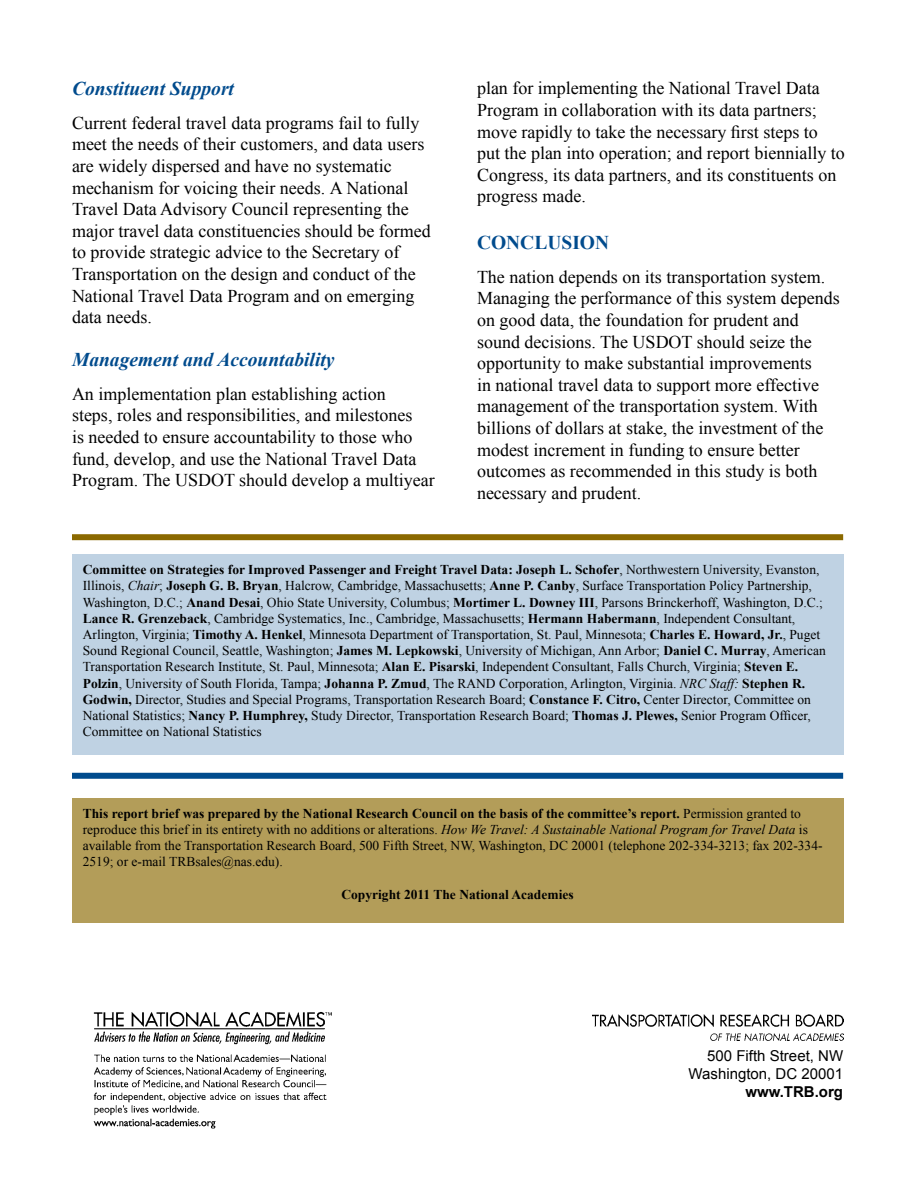
<style>
.page{position:relative;width:918px;height:1188px;background:#fff}
.page>*{position:absolute;margin:0;border:0;box-sizing:border-box;transform-origin:0 0}
.t1{font:italic 700 19.5px "Times New Roman";color:#004b8d}
.t2{font:700 19.5px "Times New Roman";color:#004b8d}
.t3{font:18px/21.6px "Times New Roman";color:#000}
.t4{font:15px/18px "Arial";color:#000;text-align:right}
.t5{font:700 15px "Arial";color:#000}
.t6{font:13.5px/16.2px "Times New Roman";color:#000}
.t7{font:700 13.5px "Times New Roman";color:#000}
.s1{font-weight:700}
.s2{font-style:italic}
</style>
<div class="page">
<div style="left:72px;top:798px;width:771px;height:124px;background:#b39d59"></div>
<div style="left:72px;top:554px;width:771px;height:201px;background:#bfd2e3"></div>
<div style="left:72px;top:773px;width:771px;height:6px;background:#004b8d"></div>
<img style="left:592px;top:1014px;width:251px;height:26px">
<img style="left:93px;top:1012px;width:239px;height:117px">
<div style="left:72px;top:534px;width:771px;height:6px;background:#8b6900"></div>
<h1 class="t1" style="left:72px;top:75px;width:164px">Constituent Support</h1>
<p class="t3" style="left:72px;top:112px;width:360px">Current federal travel data programs fail to fully meet the needs of their customers, and data users are widely dispersed and have no systematic mechanism for voicing their needs. A National Travel Data Advisory Council representing the major travel data constituencies should be formed to provide strategic advice to the Secretary of Transportation on the design and conduct of the National Travel Data Program and on emerging data needs.</p>
<h1 class="t1" style="left:72px;top:346px;width:264px">Management and Accountability</h1>
<p class="t3" style="left:72px;top:383px;width:364px">An implementation plan establishing action<br>steps, roles and responsibilities, and milestones<br>is needed to ensure accountability to those who fund, develop, and use the National Travel Data Program. The USDOT should develop a multiyear</p>
<p class="t3" style="left:477px;top:77px;width:369px">plan for implementing the National Travel Data Program in collaboration with its data partners; move rapidly to take the necessary first steps to put the plan into operation; and report biennially to Congress, its data partners, and its constituents on progress made.</p>
<h1 class="t2" style="left:477px;top:229px;width:134px">CONCLUSION</h1>
<p class="t3" style="left:477px;top:266px;width:364px">The nation depends on its transportation system.<br>Managing the performance of this system depends on good data, the foundation for prudent and sound decisions. The USDOT should seize the opportunity to make substantial improvements<br>in national travel data to support more effective management of the transportation system. With billions of dollars at stake, the investment of the modest increment in funding to ensure better outcomes as recommended in this study is both necessary and prudent.</p>
<p class="t6" style="left:83px;top:561px;width:744px"><span class="s1">Committee on Strategies for Improved Passenger and Freight Travel Data: Joseph L. Schofer</span>, Northwestern University, Evanston, Illinois, <span class="s2">Chair</span>; <span class="s1">Joseph G. B. Bryan</span>, Halcrow, Cambridge, Massachusetts; <span class="s1">Anne P. Canby</span>, Surface Transportation Policy Partnership, Washington, D.C.; <span class="s1">Anand Desai</span>, Ohio State University, Columbus; <span class="s1">Mortimer L. Downey III</span>, Parsons Brinckerhoff, Washington, D.C.; <span class="s1">Lance R. Grenzeback</span>, Cambridge Systematics, Inc., Cambridge, Massachusetts; <span class="s1">Hermann Habermann</span>, Independent Consultant, Arlington, Virginia; <span class="s1">Timothy A. Henkel</span>, Minnesota Department of Transportation, St. Paul, Minnesota; <span class="s1">Charles E. Howard, Jr.</span>, Puget Sound Regional Council, Seattle, Washington; <span class="s1">James M. Lepkowski</span>, University of Michigan, Ann Arbor; <span class="s1">Daniel C. Murray</span>, American Transportation Research Institute, St. Paul, Minnesota; <span class="s1">Alan E. Pisarski</span>, Independent Consultant, Falls Church, Virginia; <span class="s1">Steven E.<br>Polzin</span>, University of South Florida, Tampa; <span class="s1">Johanna P. Zmud</span>, The RAND Corporation, Arlington, Virginia. <span class="s2">NRC Staff:</span> <span class="s1">Stephen R.<br>Godwin,</span> Director, Studies and Special Programs, Transportation Research Board; <span class="s1">Constance F. Citro,</span> Center Director, Committee on National Statistics; <span class="s1">Nancy P. Humphrey,</span> Study Director, Transportation Research Board; <span class="s1">Thomas J. Plewes,</span> Senior Program Officer, Committee on National Statistics</p>
<p class="t6" style="left:83px;top:805px;width:741px"><span class="s1">This report brief was prepared by the National Research Council on the basis of the committee’s report.</span> Permission granted to reproduce this brief in its entirety with no additions or alterations. <span class="s2">How We Travel: A Sustainable National Program for Travel Data</span> is available from the Transportation Research Board, 500 Fifth Street, NW, Washington, DC 20001 (telephone 202-334-3213; fax 202-334- 2519; or e-mail TRBsales@nas.edu).</p>
<p class="t7" style="left:341px;top:885px;width:234px">Copyright 2011 The National Academies</p>
<p class="t4" style="left:689px;top:1047px;width:156px">500 Fifth Street, NW<br>Washington, DC 20001</p>
<p class="t5" style="left:745px;top:1082px;width:99px">www.TRB.org</p>
</div>
